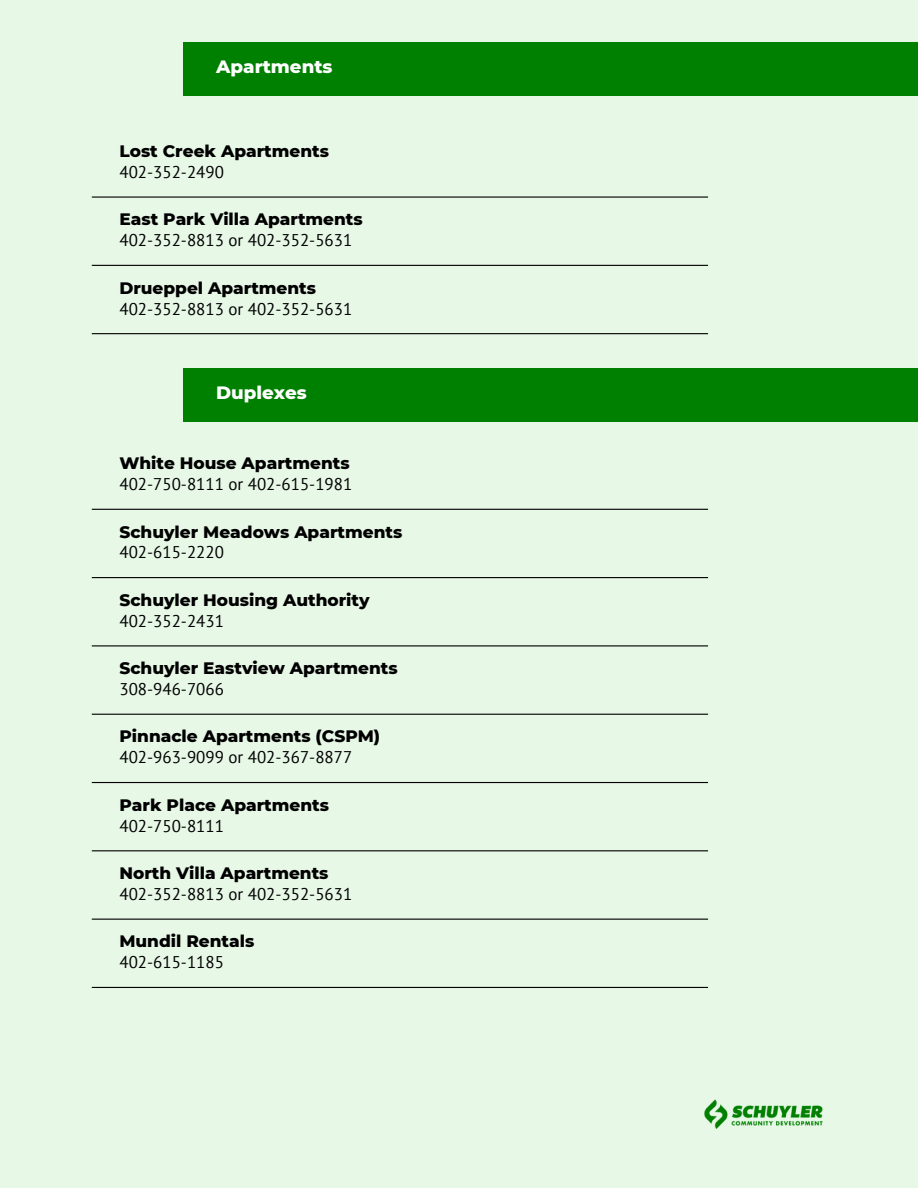
<style>
.page{position:relative;width:918px;height:1188px;background:#e7f8e7}
.page>*{position:absolute;margin:0;border:0;box-sizing:border-box;transform-origin:0 0}
.t1{font:800 18.3px "Montserrat";color:#fff}
.t2{font:800 16.95px "Montserrat";color:#000}
.t3{font:16.95px "PT Sans";color:#000}
</style>
<div class="page">
<hr style="left:92px;top:196px;width:616px;height:2px;background:#000">
<div style="left:183px;top:42px;width:735px;height:53px;background:#008000"></div>
<hr style="left:92px;top:265px;width:616px;height:1px;background:#000">
<hr style="left:92px;top:333px;width:616px;height:1px;background:#000">
<hr style="left:92px;top:509px;width:616px;height:1px;background:#000">
<hr style="left:92px;top:577px;width:616px;height:1px;background:#000">
<hr style="left:92px;top:645px;width:616px;height:1px;background:#000">
<hr style="left:92px;top:714px;width:616px;height:1px;background:#000">
<hr style="left:92px;top:782px;width:616px;height:1px;background:#000">
<hr style="left:92px;top:850px;width:616px;height:1px;background:#000">
<hr style="left:92px;top:919px;width:616px;height:1px;background:#000">
<hr style="left:92px;top:987px;width:616px;height:1px;background:#000">
<div style="left:183px;top:368px;width:735px;height:53px;background:#008000"></div>
<img style="left:704px;top:1099px;width:119px;height:30px">
<p class="t1" style="left:216px;top:56px;width:118px">Apartments</p>
<h1 class="t2" style="left:119px;top:141px;width:211px">Lost Creek Apartments</h1>
<h1 class="t3" style="left:119px;top:161px;width:106px">402-352-2490</h1>
<p class="t2" style="left:119px;top:209px;width:245px">East Park Villa Apartments</p>
<h1 class="t3" style="left:119px;top:229px;width:234px">402-352-8813 or 402-352-5631</h1>
<p class="t2" style="left:119px;top:277px;width:198px">Drueppel Apartments</p>
<h1 class="t3" style="left:119px;top:297px;width:234px">402-352-8813 or 402-352-5631</h1>
<p class="t1" style="left:216px;top:381px;width:92px">Duplexes</p>
<h1 class="t2" style="left:119px;top:453px;width:232px">White House Apartments</h1>
<h1 class="t3" style="left:119px;top:473px;width:234px">402-750-8111 or 402-615-1981</h1>
<h1 class="t2" style="left:119px;top:521px;width:284px">Schuyler Meadows Apartments</h1>
<p class="t3" style="left:119px;top:541px;width:106px">402-615-2220</p>
<h1 class="t2" style="left:119px;top:589px;width:252px">Schuyler Housing Authority</h1>
<p class="t3" style="left:119px;top:610px;width:106px">402-352-2431</p>
<h1 class="t2" style="left:119px;top:658px;width:280px">Schuyler Eastview Apartments</h1>
<p class="t3" style="left:119px;top:678px;width:106px">308-946-7066</p>
<h1 class="t2" style="left:119px;top:726px;width:262px">Pinnacle Apartments (CSPM)</h1>
<p class="t3" style="left:119px;top:746px;width:234px">402-963-9099 or 402-367-8877</p>
<h1 class="t2" style="left:119px;top:794px;width:211px">Park Place Apartments</h1>
<p class="t3" style="left:119px;top:814px;width:106px">402-750-8111</p>
<h1 class="t2" style="left:119px;top:863px;width:211px">North Villa Apartments</h1>
<p class="t3" style="left:119px;top:883px;width:234px">402-352-8813 or 402-352-5631</p>
<h1 class="t2" style="left:119px;top:931px;width:136px">Mundil Rentals</h1>
<p class="t3" style="left:119px;top:951px;width:106px">402-615-1185</p>
</div>
